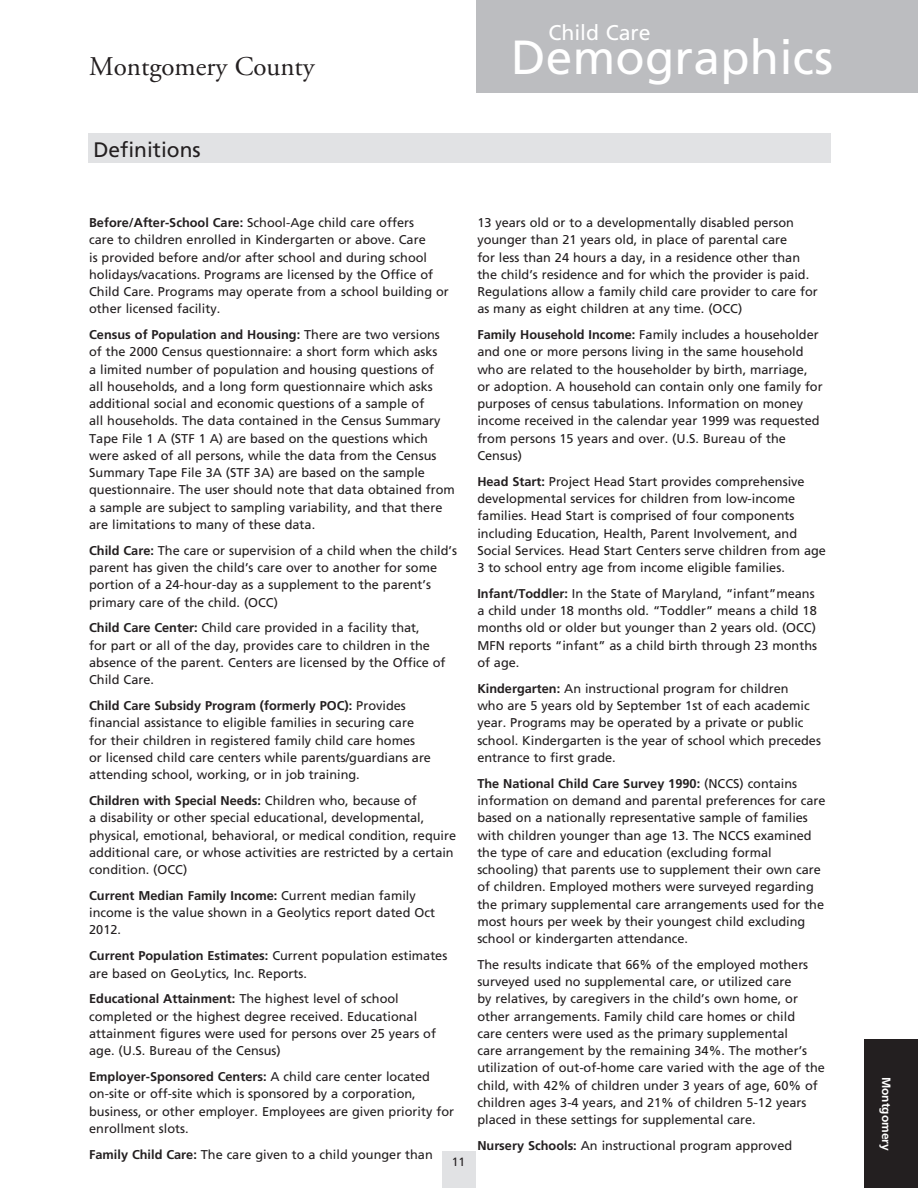
<style>
.page{position:relative;width:918px;height:1188px;background:#fff}
.page>*{position:absolute;margin:0;border:0;box-sizing:border-box;transform-origin:0 0}
.t1{font:47.85px "Frutiger";letter-spacing:.005em;color:#fff}
.t2{font:27px "Adobe Garamond Pro";color:#231f20}
.t3{font:21.3px "Frutiger";color:#fff}
.t4{font:21px "Frutiger";color:#231f20}
.text{font:12.75px/17.2px "Frutiger";color:#231f20}
.chartheads{font:700 12px "Frutiger";color:#fff}
.t5{font:12px "Frutiger";color:#231f20}
.s1{font-weight:700}
</style>
<div class="page">
<div style="left:88px;top:133px;width:742px;height:30px;background:#e1e2e4"></div>
<div style="left:476px;top:0;width:442px;height:93px;background:#bcbdc0"></div>
<div style="left:442px;top:1151px;width:34px;height:37px;background:#e1e2e4"></div>
<div style="left:864px;top:1040px;width:54px;height:148px;background:#231f20"></div>
<p class="t2" style="left:89px;top:50px;width:227px">Montgomery County</p>
<p class="t4" style="left:93px;top:137px;width:109px">Definitions</p>
<p class="t3" style="left:548px;top:20px;width:104px">Child Care</p>
<p class="t1" style="left:511px;top:29px;width:323px">Demographics</p>
<p class="text" style="left:89px;top:214px;width:361px"><span class="s1">Before/After-School Care:</span> School-Age child care offers<br>care to children enrolled in Kindergarten or above. Care<br>is provided before and/or after school and during school holidays/vacations. Programs are licensed by the Office of Child Care. Programs may operate from a school building or other licensed facility.</p>
<p class="text" style="left:89px;top:326px;width:367px"><span class="s1">Census of Population and Housing:</span> There are two versions of the 2000 Census questionnaire: a short form which asks<br>a limited number of population and housing questions of<br>all households, and a long form questionnaire which asks additional social and economic questions of a sample of<br>all households. The data contained in the Census Summary Tape File 1 A (STF 1 A) are based on the questions which were asked of all persons, while the data from the Census Summary Tape File 3A (STF 3A) are based on the sample questionnaire. The user should note that data obtained from a sample are subject to sampling variability, and that there are limitations to many of these data.</p>
<p class="text" style="left:89px;top:542px;width:369px"><span class="s1">Child Care:</span> The care or supervision of a child when the child’s parent has given the child’s care over to another for some portion of a 24-hour-day as a supplement to the parent’s primary care of the child. (OCC)</p>
<p class="text" style="left:89px;top:619px;width:358px"><span class="s1">Child Care Center:</span> Child care provided in a facility that,<br>for part or all of the day, provides care to children in the absence of the parent. Centers are licensed by the Office of Child Care.</p>
<p class="text" style="left:89px;top:697px;width:343px"><span class="s1">Child Care Subsidy Program (formerly POC):</span> Provides financial assistance to eligible families in securing care for their children in registered family child care homes<br>or licensed child care centers while parents/guardians are attending school, working, or in job training.</p>
<p class="text" style="left:89px;top:792px;width:369px"><span class="s1">Children with Special Needs:</span> Children who, because of<br>a disability or other special educational, developmental, physical, emotional, behavioral, or medical condition, require additional care, or whose activities are restricted by a certain condition. (OCC)</p>
<p class="text" style="left:89px;top:887px;width:347px"><span class="s1">Current Median Family Income:</span> Current median family income is the value shown in a Geolytics report dated Oct<br>2012.</p>
<p class="text" style="left:89px;top:947px;width:360px"><span class="s1">Current Population Estimates:</span> Current population estimates are based on GeoLytics, Inc. Reports.</p>
<p class="text" style="left:89px;top:990px;width:348px"><span class="s1">Educational Attainment:</span> The highest level of school completed or the highest degree received. Educational attainment figures were used for persons over 25 years of age. (U.S. Bureau of the Census)</p>
<p class="text" style="left:89px;top:1068px;width:366px"><span class="s1">Employer-Sponsored Centers:</span> A child care center located on-site or off-site which is sponsored by a corporation, business, or other employer. Employees are given priority for enrollment slots.</p>
<p class="text" style="left:89px;top:1146px;width:345px"><span class="s1">Family Child Care:</span> The care given to a child younger than</p>
<p class="t5" style="left:452px;top:1155px;width:15px">11</p>
<p class="text" style="left:477px;top:214px;width:342px">13 years old or to a developmentally disabled person younger than 21 years old, in place of parental care<br>for less than 24 hours a day, in a residence other than the child’s residence and for which the provider is paid.<br>Regulations allow a family child care provider to care for as many as eight children at any time. (OCC)</p>
<p class="text" style="left:477px;top:326px;width:347px"><span class="s1">Family Household Income:</span> Family includes a householder and one or more persons living in the same household who are related to the householder by birth, marriage, or adoption. A household can contain only one family for purposes of census tabulations. Information on money income received in the calendar year 1999 was requested from persons 15 years and over. (U.S. Bureau of the Census)</p>
<p class="text" style="left:477px;top:473px;width:350px"><span class="s1">Head Start:</span> Project Head Start provides comprehensive developmental services for children from low-income families. Head Start is comprised of four components including Education, Health, Parent Involvement, and Social Services. Head Start Centers serve children from age 3 to school entry age from income eligible families.</p>
<p class="text" style="left:477px;top:585px;width:341px"><span class="s1">Infant/Toddler:</span> In the State of Maryland, “infant”means a child under 18 months old. “Toddler” means a child 18 months old or older but younger than 2 years old. (OCC)<br>MFN reports “infant” as a child birth through 23 months of age.</p>
<p class="text" style="left:477px;top:680px;width:345px"><span class="s1">Kindergarten:</span> An instructional program for children<br>who are 5 years old by September 1st of each academic year. Programs may be operated by a private or public school. Kindergarten is the year of school which precedes entrance to first grade.</p>
<p class="text" style="left:477px;top:775px;width:350px"><span class="s1">The National Child Care Survey 1990:</span> (NCCS) contains information on demand and parental preferences for care based on a nationally representative sample of families with children younger than age 13. The NCCS examined the type of care and education (excluding formal schooling) that parents use to supplement their own care of children. Employed mothers were surveyed regarding the primary supplemental care arrangements used for the most hours per week by their youngest child excluding school or kindergarten attendance.</p>
<p class="text" style="left:477px;top:956px;width:349px">The results indicate that 66% of the employed mothers surveyed used no supplemental care, or utilized care<br>by relatives, by caregivers in the child’s own home, or other arrangements. Family child care homes or child<br>care centers were used as the primary supplemental<br>care arrangement by the remaining 34%. The mother’s utilization of out-of-home care varied with the age of the child, with 42% of children under 3 years of age, 60% of children ages 3-4 years, and 21% of children 5-12 years placed in these settings for supplemental care.</p>
<p class="text" style="left:477px;top:1137px;width:316px"><span class="s1">Nursery Schools:</span> An instructional program approved</p>
<p class="chartheads" style="left:893px;top:1077px;width:76px;rotate:90deg">Montgomery</p>
</div>
